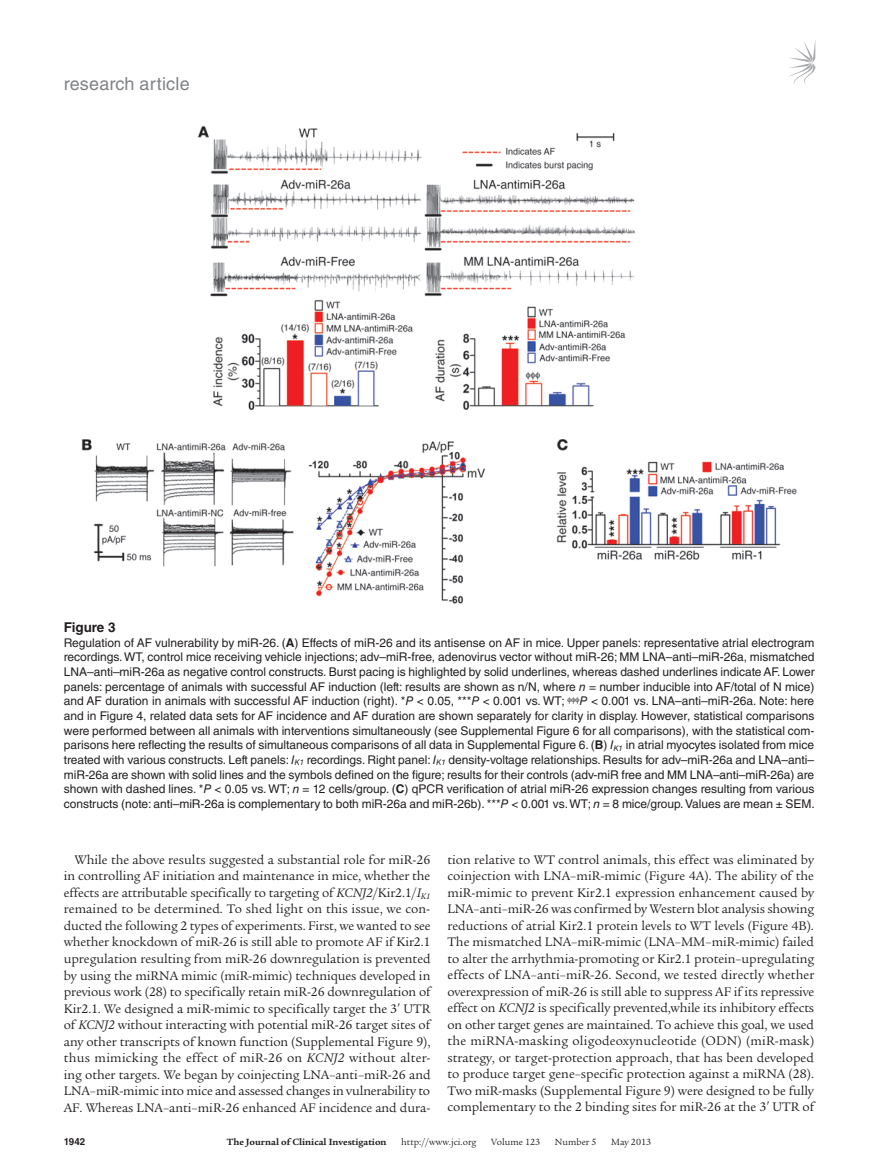
<style>
.page{position:relative;width:878px;height:1175px;background:#fff}
.page>*{position:absolute;margin:0;border:0;box-sizing:border-box;transform-origin:0 0}
.t1{font:18px "Helvetica LT Std";letter-spacing:.01em;color:#808285}
.t2{font:13.5px/16.5px "Legacy Serif Std";letter-spacing:-.005em;color:#231f20;text-align:justify}
.t3{font:700 13.5px "Helvetica LT Std";color:#231f20}
.t4{font:12px/14.7px "Helvetica LT Std";letter-spacing:-.005em;color:#231f20;text-align:justify}
.t5{font:9.75px "Legacy Serif Std";color:#231f20}
.t6{font:700 9.75px "Legacy Serif Std";color:#231f20}
.t7{font:700 9.75px "Helvetica LT Std";color:#231f20}
.s1{font-weight:700}
.s2{font-style:italic}
</style>
<div class="page">
<svg style="left:789px;top:42px;width:26px;height:43px"></svg>
<img style="left:81px;top:126px;width:716px;height:478px">
<h1 class="t1" style="left:64px;top:73px;width:127px">research article</h1>
<p class="t3" style="left:64px;top:619px;width:53px">Figure 3</p>
<p class="t4" style="left:64px;top:635px;width:752px">Regulation of AF vulnerability by miR-26. (<span class="s1">A</span>) Effects of miR-26 and its antisense on AF in mice. Upper panels: representative atrial electrogram recordings. WT, control mice receiving vehicle injections; adv–miR-free, adenovirus vector without miR-26; MM LNA–anti–miR-26a, mismatched LNA–anti–miR-26a as negative control constructs. Burst pacing is highlighted by solid underlines, whereas dashed underlines indicate AF. Lower panels: percentage of animals with successful AF induction (left: results are shown as n/N, where <span class="s2">n</span> = number inducible into AF/total of N mice) and AF duration in animals with successful AF induction (right). *<span class="s2">P</span> &lt; 0.05, ***<span class="s2">P</span> &lt; 0.001 vs. WT; <span class="s2">P</span> &lt; 0.001 vs. LNA–anti–miR-26a. Note: here and in Figure 4, related data sets for AF incidence and AF duration are shown separately for clarity in display. However, statistical comparisons were performed between all animals with interventions simultaneously (see Supplemental Figure 6 for all comparisons), with the statistical com&shy;parisons here reflecting the results of simultaneous comparisons of all data in Supplemental Figure 6. (<span class="s1">B</span>) <span class="s2">I</span><sub>K1</sub> in atrial myocytes isolated from mice treated with various constructs. Left panels: <span class="s2">I</span><sub>K1</sub> recordings. Right panel: <span class="s2">I</span><sub>K1</sub> density-voltage relationships. Results for adv–miR-26a and LNA–anti– miR-26a are shown with solid lines and the symbols defined on the figure; results for their controls (adv-miR free and MM LNA–anti–miR-26a) are shown with dashed lines. *<span class="s2">P</span> &lt; 0.05 vs. WT; <span class="s2">n</span> = 12 cells/group. (<span class="s1">C</span>) qPCR verification of atrial miR-26 expression changes resulting from various constructs (note: anti–miR-26a is complementary to both miR-26a and miR-26b). ***<span class="s2">P</span> &lt; 0.001 vs. WT; <span class="s2">n</span> = 8 mice/group. Values are mean ± SEM.</p>
<p class="t2" style="left:64px;top:851px;width:368px;text-indent:11px">While the above results suggested a substantial role for miR-26 in controlling AF initiation and maintenance in mice, whether the effects are attributable specifically to targeting of <span class="s2">KCNJ2</span>/Kir2.1/<span class="s2">I</span><sub>K1 </sub>remained to be determined. To shed light on this issue, we con&shy;ducted the following 2 types of experiments. First, we wanted to see whether knockdown of miR-26 is still able to promote AF if Kir2.1 upregulation resulting from miR-26 downregulation is prevented by using the miRNA mimic (miR-mimic) techniques developed in previous work (28) to specifically retain miR-26 downregulation of Kir2.1. We designed a miR-mimic to specifically target the 3 UTR of <span class="s2">KCNJ2</span> without interacting with potential miR-26 target sites of any other transcripts of known function (Supplemental Figure 9), thus mimicking the effect of miR-26 on <span class="s2">KCNJ2</span> without alter&shy;ing other targets. We began by coinjecting LNA–anti–miR-26 and LNA–miR-mimic into mice and assessed changes in vulnerability to AF. Whereas LNA–anti–miR-26 enhanced AF incidence and dura-</p>
<p class="t2" style="left:447px;top:851px;width:368px">tion relative to WT control animals, this effect was eliminated by coinjection with LNA–miR-mimic (Figure 4A). The ability of the miR-mimic to prevent Kir2.1 expression enhancement caused by LNA–anti–miR-26 was confirmed by Western blot analysis showing reductions of atrial Kir2.1 protein levels to WT levels (Figure 4B).<br>The mismatched LNA–miR-mimic (LNA–MM–miR-mimic) failed to alter the arrhythmia-promoting or Kir2.1 protein–upregulating effects of LNA–anti–miR-26. Second, we tested directly whether overexpression of miR-26 is still able to suppress AF if its repressive effect on <span class="s2">KCNJ2</span> is specifically prevented,while its inhibitory effects on other target genes are maintained. To achieve this goal, we used the miRNA-masking oligodeoxynucleotide (ODN) (miR-mask) strategy, or target-protection approach, that has been developed to produce target gene–specific protection against a miRNA (28).<br>Two miR-masks (Supplemental Figure 9) were designed to be fully complementary to the 2 binding sites for miR-26 at the 3 UTR of</p>
<p class="t7" style="left:64px;top:1135px;width:23px">1942</p>
<p class="t6" style="left:227px;top:1135px;width:161px">The Journal of Clinical Investigation</p>
<p class="t5" style="left:401px;top:1136px;width:77px">http://www.jci.org</p>
<p class="t5" style="left:491px;top:1136px;width:50px">Volume 123</p>
<p class="t5" style="left:555px;top:1136px;width:43px">Number 5</p>
<p class="t5" style="left:611px;top:1136px;width:41px">May 2013</p>
</div>
